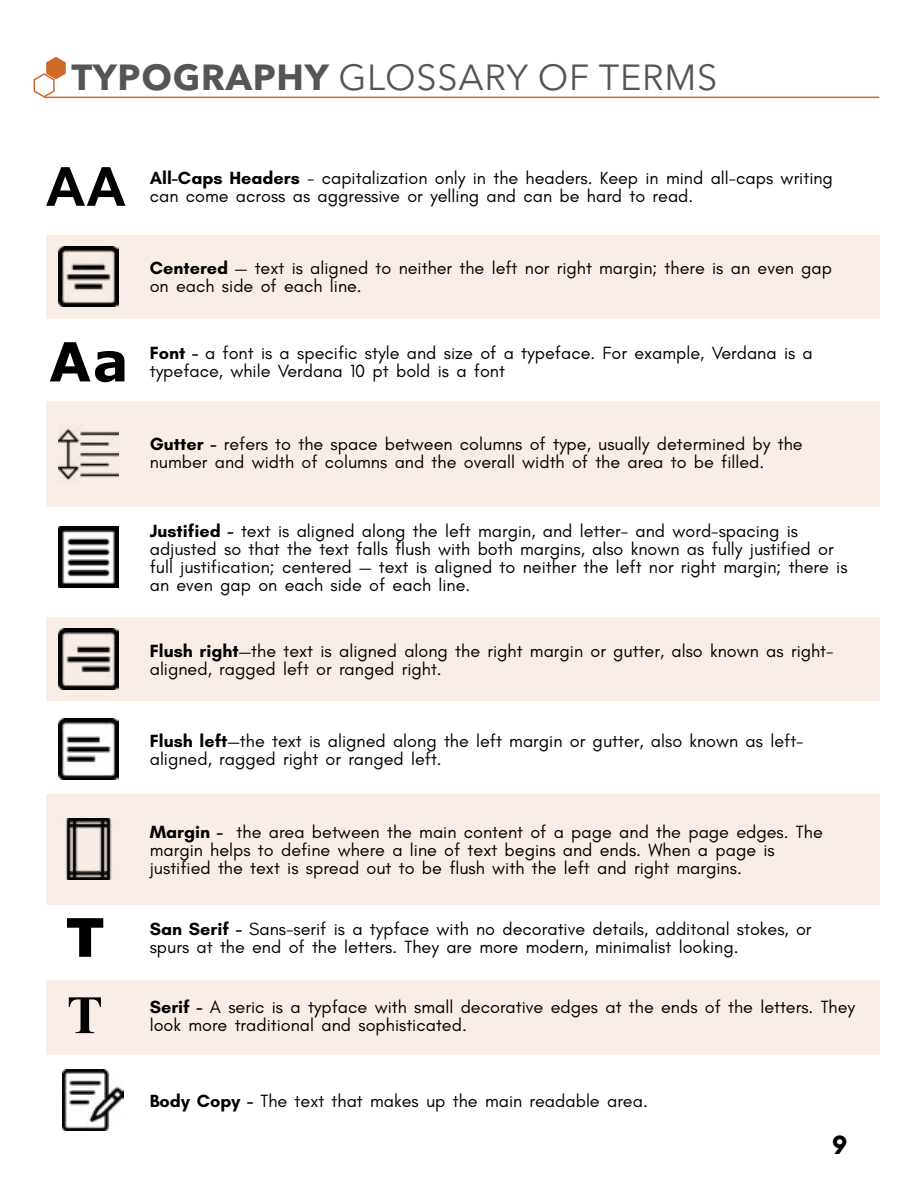
<style>
.page{position:relative;width:918px;height:1188px;background:#fff}
.page>*{position:absolute;margin:0;border:0;box-sizing:border-box;transform-origin:0 0}
.t1{font:700 54px "Arial";color:#000}
.t2{font:700 54px "Verdana";color:#000}
.t3{font:900 54px "Arial";color:#000}
.t4{font:700 54px "Times New Roman";color:#000}
.t5{font:36px "Avenir Next LT Pro";letter-spacing:.02em;color:#555}
.t6{font:700 27px "Glacial Indifference";color:#000}
.t7{font:18px/18px "Glacial Indifference";color:#000}
.s1{font-weight:700}
</style>
<div class="page">
<hr style="left:0;top:503px;width:1px;height:185px;background:#d06a28">
<div style="left:46px;top:980px;width:833px;height:75px;background:#f9eee7"></div>
<img style="left:58px;top:527px;width:61px;height:61px">
<div style="left:46px;top:401px;width:833px;height:106px;background:#f9eee7"></div>
<img style="left:58px;top:425px;width:61px;height:58px">
<div style="left:46px;top:617px;width:833px;height:84px;background:#f9eee7"></div>
<img style="left:58px;top:629px;width:61px;height:60px">
<img style="left:58px;top:719px;width:61px;height:61px">
<img style="left:62px;top:1070px;width:61px;height:61px">
<div style="left:46px;top:794px;width:833px;height:110px;background:#f9eee7"></div>
<img style="left:65px;top:819px;width:52px;height:61px">
<svg style="left:33px;top:57px;width:33px;height:42px"></svg>
<hr style="left:44px;top:97px;width:835px;height:1px;background:#cf6a28">
<div style="left:46px;top:235px;width:833px;height:83px;background:#f9eee7"></div>
<img style="left:58px;top:246px;width:61px;height:61px">
<h2 class="t5" style="left:72px;top:56px;width:647px"><span class="s1">TYPOGRAPHY</span> GLOSSARY OF TERMS</h2>
<h1 class="t1" style="left:46px;top:149px;width:81px">AA</h1>
<h1 class="t2" style="left:49px;top:324px;width:81px">Aa</h1>
<p class="t7" style="left:150px;top:169px;width:685px"><span class="s1">All-Caps Headers</span> - capitalization only in the headers. Keep in mind all-caps writing</p>
<p class="t7" style="left:150px;top:187px;width:545px">can come across as aggressive or yelling and can be hard to read.</p>
<p class="t7" style="left:150px;top:259px;width:684px"><span class="s1">Centered</span> — text is aligned to neither the left nor right margin; there is an even gap on each side of each line.</p>
<p class="t7" style="left:150px;top:344px;width:665px"><span class="s1">Font -</span> a font is a specific style and size of a typeface. For example, Verdana is a</p>
<p class="t7" style="left:150px;top:362px;width:357px">typeface, while Verdana 10 pt bold is a font</p>
<p class="t7" style="left:150px;top:435px;width:655px"><span class="s1">Gutter -</span> refers to the space between columns of type, usually determined by the number and width of columns and the overall width of the area to be filled.</p>
<p class="t7" style="left:150px;top:522px;width:699px"><span class="s1">Justified -</span> text is aligned along the left margin, and letter- and word-spacing is adjusted so that the text falls flush with both margins, also known as fully justified or full justification; centered — text is aligned to neither the left nor right margin; there is an even gap on each side of each line.</p>
<p class="t7" style="left:150px;top:642px;width:685px"><span class="s1">Flush right</span>—the text is aligned along the right margin or gutter, also known as right&shy;aligned, ragged left or ranged right.</p>
<p class="t7" style="left:150px;top:732px;width:655px"><span class="s1">Flush left</span>—the text is aligned along the left margin or gutter, also known as left&shy;aligned, ragged right or ranged left.</p>
<p class="t7" style="left:150px;top:823px;width:675px"><span class="s1">Margin -</span> the area between the main content of a page and the page edges. The margin helps to define where a line of text begins and ends. When a page is justified the text is spread out to be flush with the left and right margins.</p>
<h1 class="t3" style="left:66px;top:898px;width:40px">T</h1>
<p class="t7" style="left:150px;top:920px;width:663px"><span class="s1">San Serif -</span> Sans-serif is a typface with no decorative details, additonal stokes, or spurs at the end of the letters. They are more modern, minimalist looking.</p>
<h1 class="t4" style="left:67px;top:976px;width:38px">T</h1>
<p class="t7" style="left:150px;top:998px;width:707px"><span class="s1">Serif -</span> A seric is a typface with small decorative edges at the ends of the letters. They look more traditional and sophisticated.</p>
<p class="t7" style="left:150px;top:1092px;width:500px"><span class="s1">Body Copy -</span> The text that makes up the main readable area.</p>
<h3 class="t6" style="left:832px;top:1128px;width:17px">9</h3>
</div>
